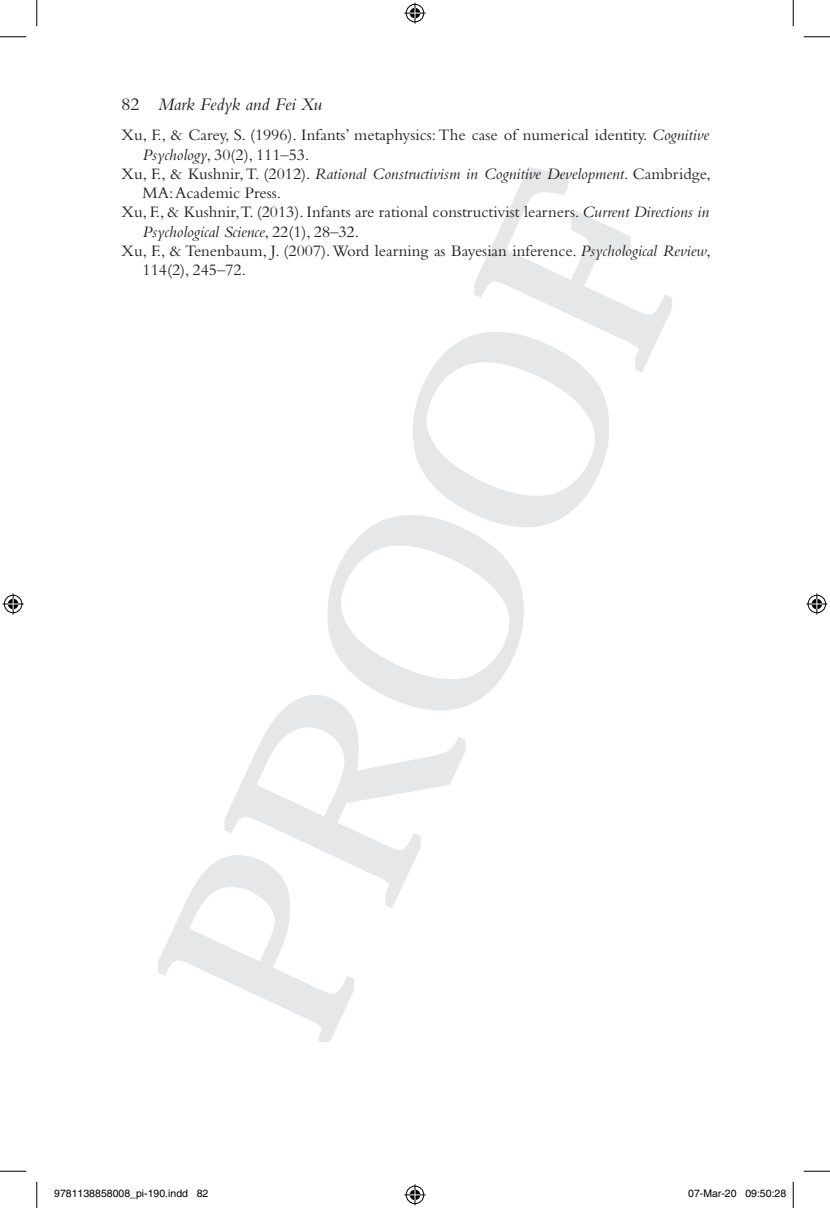
<style>
.page{position:relative;width:830px;height:1208px;background:#fff}
.page>*{position:absolute;margin:0;border:0;box-sizing:border-box;transform-origin:0 0}
.t1{font:italic 18.38px "Bembo Std";color:#231f20}
.t2{font:16.62px "Bembo Std";color:#231f20}
.t3{font:italic 16.62px "Bembo Std";color:#231f20}
.t4{font:10.5px "Helvetica";color:#000}
.s1{font-style:normal}
.s2{font-style:italic}
</style>
<div class="page">
<svg style="left:158px;top:858px;width:196px;height:183px"></svg>
<svg style="left:224px;top:695px;width:242px;height:203px"></svg>
<svg style="left:324px;top:167px;width:348px;height:546px"></svg>
<svg style="left:0;top:36px;width:26px;height:1px"></svg>
<svg style="left:803px;top:36px;width:27px;height:1px"></svg>
<svg style="left:0;top:1170px;width:26px;height:1px"></svg>
<svg style="left:803px;top:1170px;width:27px;height:1px"></svg>
<svg style="left:36px;top:0;width:1px;height:26px"></svg>
<svg style="left:36px;top:1181px;width:1px;height:27px"></svg>
<svg style="left:792px;top:0;width:1px;height:26px"></svg>
<svg style="left:792px;top:1181px;width:1px;height:27px"></svg>
<svg style="left:404px;top:3px;width:21px;height:21px"></svg>
<svg style="left:404px;top:1184px;width:21px;height:21px"></svg>
<svg style="left:3px;top:593px;width:21px;height:21px"></svg>
<svg style="left:806px;top:593px;width:21px;height:21px"></svg>
<div style="left:688px;top:1189px;width:6px;height:9px;border:1px solid #fff;border-radius:50%"></div>
<svg style="left:689px;top:1189px;width:5px;height:9px"></svg>
<div style="left:730px;top:1189px;width:6px;height:9px;border:1px solid #fff;border-radius:50%"></div>
<div style="left:745px;top:1189px;width:6px;height:9px;border:1px solid #fff;border-radius:50%"></div>
<svg style="left:746px;top:1189px;width:5px;height:9px"></svg>
<p class="t1" style="left:122px;top:94px;width:202px"><span class="s1">82</span> Mark Fedyk and Fei Xu</p>
<p class="t2" style="left:122px;top:125px;width:589px">Xu, F., &amp; Carey, S. (1996). Infants’ metaphysics: The case of numerical identity. <span class="s2">Cognitive</span></p>
<p class="t2" style="left:143px;top:145px;width:168px"><span class="s2">Psychology</span>, 30(2), 111–53.</p>
<p class="t3" style="left:122px;top:164px;width:590px"><span class="s1">Xu, F., &amp; Kushnir, T. (2012).</span> Rational Constructivism in Cognitive Development<span class="s1">. Cambridge,</span></p>
<p class="t2" style="left:143px;top:183px;width:140px">MA: Academic Press.</p>
<p class="t2" style="left:122px;top:202px;width:589px">Xu, F., &amp; Kushnir,T. (2013). Infants are rational constructivist learners. <span class="s2">Current Directions in</span></p>
<p class="t3" style="left:143px;top:222px;width:218px">Psychological Science<span class="s1">, 22(1), 28–32.</span></p>
<p class="t2" style="left:122px;top:241px;width:590px">Xu, F., &amp; Tenenbaum, J. (2007). Word learning as Bayesian inference. <span class="s2">Psychological Review</span>,</p>
<p class="t2" style="left:143px;top:260px;width:105px">114(2), 245–72.</p>
<p class="t4" style="left:54px;top:1187px;width:156px">9781138858008_pi-190.indd 82</p>
<p class="t4" style="left:688px;top:1187px;width:100px">07-Mar-20 09:50:28</p>
</div>
